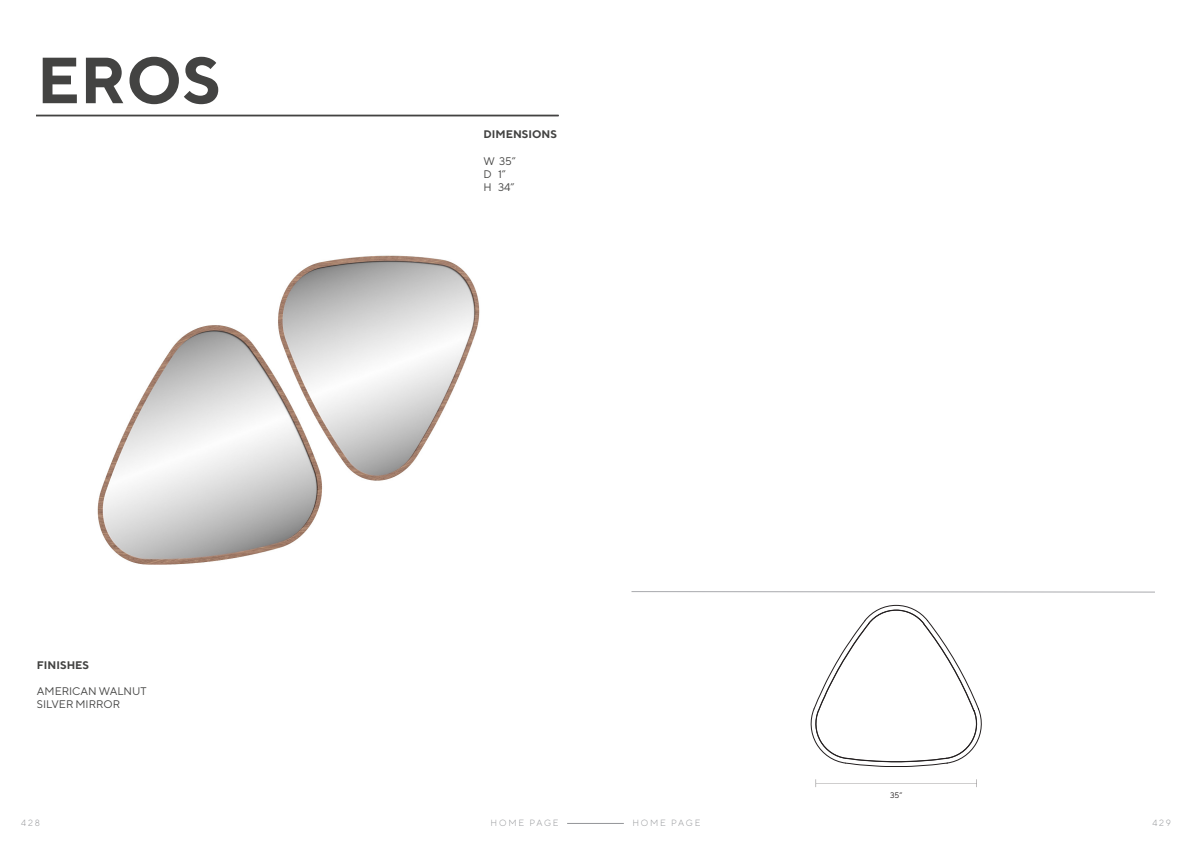
<style>
.page{position:relative;width:1191px;height:842px;background:#fff}
.page>*{position:absolute;margin:0;border:0;box-sizing:border-box;transform-origin:0 0}
.t1{font:700 65px "TT Norms";color:#434342}
.t2{font:11px/13.2px "TT Norms";color:#434342}
.t3{font:700 11px "TT Norms";color:#434342}
.t4{font:300 9px "TT Norms";letter-spacing:.2em;color:#939598}
.t5{font:8px "TT Norms";color:#231f20}
</style>
<div class="page">
<div style="left:36px;top:115px;width:522px;height:1px;border:1px solid #434342"></div>
<img style="left:97px;top:255px;width:383px;height:310px">
<svg style="left:631px;top:591px;width:524px;height:2px"></svg>
<svg style="left:815px;top:779px;width:161px;height:8px"></svg>
<svg style="left:810px;top:605px;width:172px;height:162px"></svg>
<hr style="left:567px;top:823px;width:57px;height:1px;background:#939598">
<h1 class="t1" style="left:37px;top:39px;width:186px">EROS</h1>
<p class="t3" style="left:37px;top:658px;width:54px">FINISHES</p>
<p class="t2" style="left:37px;top:684px;width:111px">AMERICAN WALNUT<br>SILVER MIRROR</p>
<p class="t3" style="left:483px;top:128px;width:75px">DIMENSIONS</p>
<p class="t2" style="left:483px;top:154px;width:34px">W 35”<br>D 1”<br>H 34”</p>
<p class="t5" style="left:890px;top:790px;width:14px">35”</p>
<p class="t4" style="left:21px;top:818px;width:20px">428</p>
<p class="t4" style="left:490px;top:818px;width:69px">HOME PAGE</p>
<p class="t4" style="left:632px;top:818px;width:69px">HOME PAGE</p>
<p class="t4" style="left:1152px;top:818px;width:20px">429</p>
</div>
